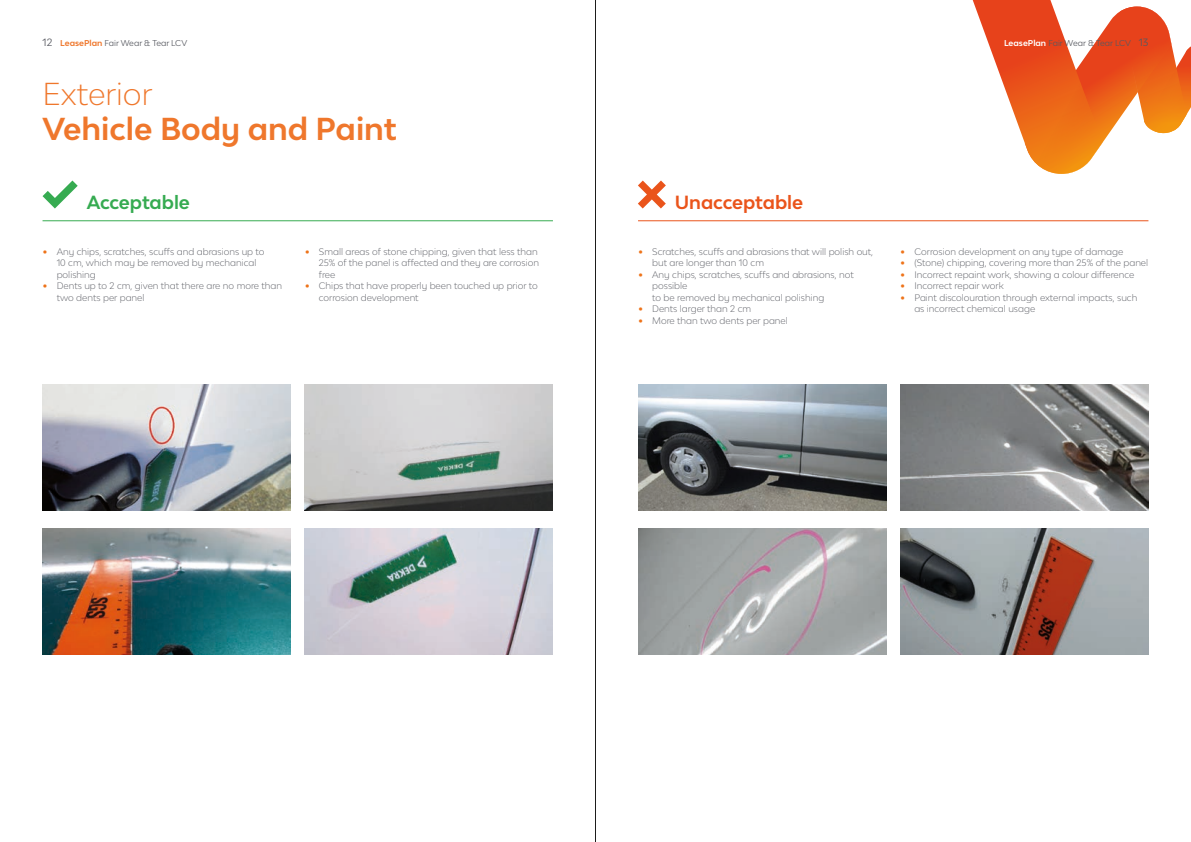
<style>
.page{position:relative;width:1191px;height:842px;background:#fff}
.page>*{position:absolute;margin:0;border:0;box-sizing:border-box;transform-origin:0 0}
.t1{font:700 30px "Lease Plan";color:#ef772c}
.t2{font:300 30px "Lease Plan";color:#ef772c}
.t3{font:700 18px "Lease Plan";letter-spacing:-.005em;color:#ea541b}
.t4{font:700 18px "Lease Plan";letter-spacing:-.01em;color:#36ab51}
.t5{font:300 9px/11.5px "Lease Plan";color:#575960}
.t6{font:8px "Lease Plan";color:#575960}
.s1{font-size:10px}
.s2{font-weight:700;color:#ef772c}
.s3{font-weight:700;color:#fff}
.s4{font-weight:700;font-size:13px;color:#ee7319}
</style>
<div class="page">
<svg style="left:972px;top:0;width:219px;height:174px"></svg>
<img style="left:638px;top:384px;width:248px;height:126px">
<img style="left:900px;top:384px;width:248px;height:126px">
<img style="left:638px;top:528px;width:248px;height:126px">
<img style="left:900px;top:528px;width:248px;height:126px">
<img style="left:43px;top:384px;width:248px;height:126px">
<img style="left:305px;top:384px;width:248px;height:126px">
<img style="left:305px;top:528px;width:248px;height:126px">
<img style="left:43px;top:528px;width:248px;height:126px">
<svg style="left:43px;top:181px;width:35px;height:28px"></svg>
<svg style="left:638px;top:180px;width:28px;height:28px"></svg>
<hr style="left:43px;top:220px;width:510px;height:1px;background:#36ab51">
<hr style="left:638px;top:220px;width:510px;height:1px;background:#ea541b">
<hr style="left:595px;top:0;width:1px;height:842px;background:#1d1d1b">
<p class="t6" style="left:43px;top:38px;width:146px"><span class="s1">12</span> <span class="s2">LeasePlan</span> Fair Wear &amp; Tear LCV</p>
<p class="t6" style="left:1004px;top:38px;width:146px"><span class="s3">LeasePlan</span> Fair Wear &amp; Tear LCV <span class="s1">13</span></p>
<h1 class="t2" style="left:43px;top:74px;width:111px">Exterior</h1>
<h1 class="t1" style="left:43px;top:109px;width:356px">Vehicle Body and Paint</h1>
<h2 class="t4" style="left:87px;top:190px;width:105px">Acceptable</h2>
<h2 class="t3" style="left:675px;top:190px;width:130px">Unacceptable</h2>
<p class="t5" style="left:57px;top:245px;width:209px;text-indent:-14px"><span class="s4">•</span> Any chips, scratches, scuffs and abrasions up to<br>10 cm, which may be removed by mechanical polishing</p>
<p class="t5" style="left:57px;top:280px;width:227px;text-indent:-14px"><span class="s4">•</span> Dents up to 2 cm, given that there are no more than two dents per panel</p>
<p class="t5" style="left:319px;top:245px;width:222px;text-indent:-14px"><span class="s4">•</span> Small areas of stone chipping, given that less than<br>25% of the panel is affected and they are corrosion free</p>
<p class="t5" style="left:319px;top:280px;width:220px;text-indent:-14px"><span class="s4">•</span> Chips that have properly been touched up prior to corrosion development</p>
<p class="t5" style="left:652px;top:245px;width:222px;text-indent:-14px"><span class="s4">•</span> Scratches, scuffs and abrasions that will polish out, but are longer than 10 cm</p>
<p class="t5" style="left:652px;top:268px;width:203px;text-indent:-14px"><span class="s4">•</span> Any chips, scratches, scuffs and abrasions, not possible<br>to be removed by mechanical polishing</p>
<p class="t5" style="left:638px;top:303px;width:115px"><span class="s4">•</span> Dents larger than 2 cm</p>
<p class="t5" style="left:638px;top:314px;width:151px"><span class="s4">•</span> More than two dents per panel</p>
<p class="t5" style="left:900px;top:245px;width:225px"><span class="s4">•</span> Corrosion development on any type of damage</p>
<p class="t5" style="left:900px;top:257px;width:250px"><span class="s4">•</span> (Stone) chipping, covering more than 25% of the panel</p>
<p class="t5" style="left:900px;top:268px;width:236px"><span class="s4">•</span> Incorrect repaint work, showing a colour difference</p>
<p class="t5" style="left:900px;top:280px;width:105px"><span class="s4">•</span> Incorrect repair work</p>
<p class="t5" style="left:914px;top:291px;width:224px;text-indent:-14px"><span class="s4">•</span> Paint discolouration through external impacts, such as incorrect chemical usage</p>
</div>
